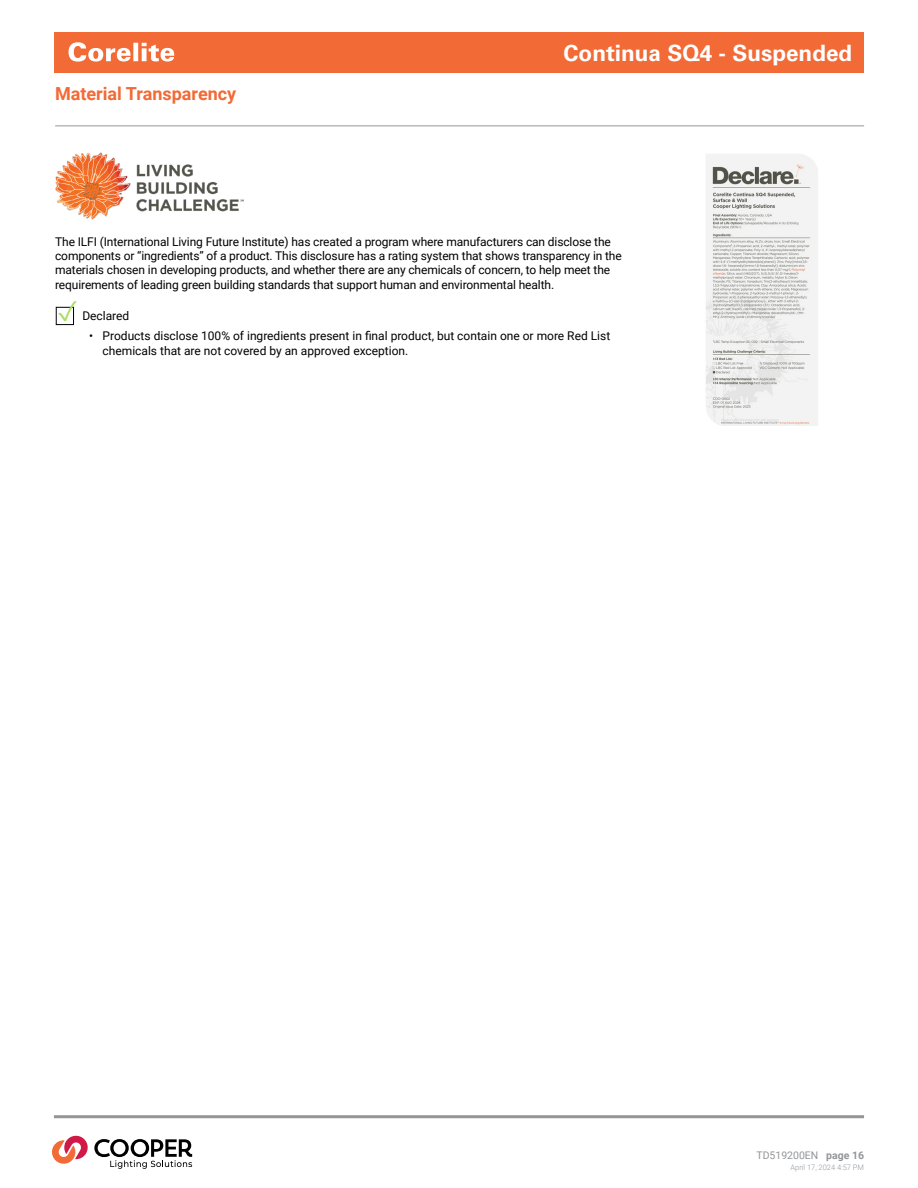
<style>
.page{position:relative;width:918px;height:1188px;background:#fff}
.page>*{position:absolute;margin:0;border:0;box-sizing:border-box;transform-origin:0 0}
.t1{font:700 22.5px "Univers LT Std";color:#fff}
.t2{font:700 18px "Roboto";color:#f26a36}
.t3{font:12px/14.4px "Roboto";letter-spacing:-.01em;color:#000}
.t4{font:10.5px "Roboto";color:#939598}
.t5{font:300 7.5px "Roboto";color:#939598}
.s1{font-weight:700}
</style>
<div class="page">
<div style="left:54px;top:32px;width:810px;height:41px;background:#f26a36"></div>
<hr style="left:54px;top:1115px;width:810px;height:3px;background:#939598">
<hr style="left:55px;top:126px;width:809px;height:1px;background:#939598">
<img style="left:706px;top:154px;width:112px;height:272px">
<img style="left:56px;top:152px;width:188px;height:67px">
<div style="left:56px;top:307px;width:18px;height:18px;border:1px solid #000"></div>
<svg style="left:52px;top:1135px;width:140px;height:34px"></svg>
<svg style="left:69px;top:42px;width:105px;height:20px"></svg>
<svg style="left:59px;top:306px;width:15px;height:15px"></svg>
<h2 class="t2" style="left:55px;top:81px;width:183px">Material Transparency</h2>
<h1 class="t1" style="left:564px;top:40px;width:290px">Continua SQ4 - Suspended</h1>
<p class="t3" style="left:55px;top:234px;width:568px">The ILFI (International Living Future Institute) has created a program where manufacturers can disclose the components or “ingredients” of a product. This disclosure has a rating system that shows transparency in the materials chosen in developing products, and whether there are any chemicals of concern, to help meet the requirements of leading green building standards that support human and environmental health.</p>
<p class="t3" style="left:82px;top:308px;width:49px">Declared</p>
<p class="t3" style="left:103px;top:328px;width:509px;text-indent:-14px">• Products disclose 100% of ingredients present in final product, but contain one or more Red List chemicals that are not covered by an approved exception.</p>
<p class="t4" style="left:756px;top:1148px;width:109px">TD519200EN <span class="s1">page 16</span></p>
<p class="t5" style="left:791px;top:1162px;width:75px">April 17, 2024 4:57 PM</p>
<p class="t4" style="left:757px;top:1163px;width:109px">TD519200EN <span class="s1">page 17</span></p>
</div>
